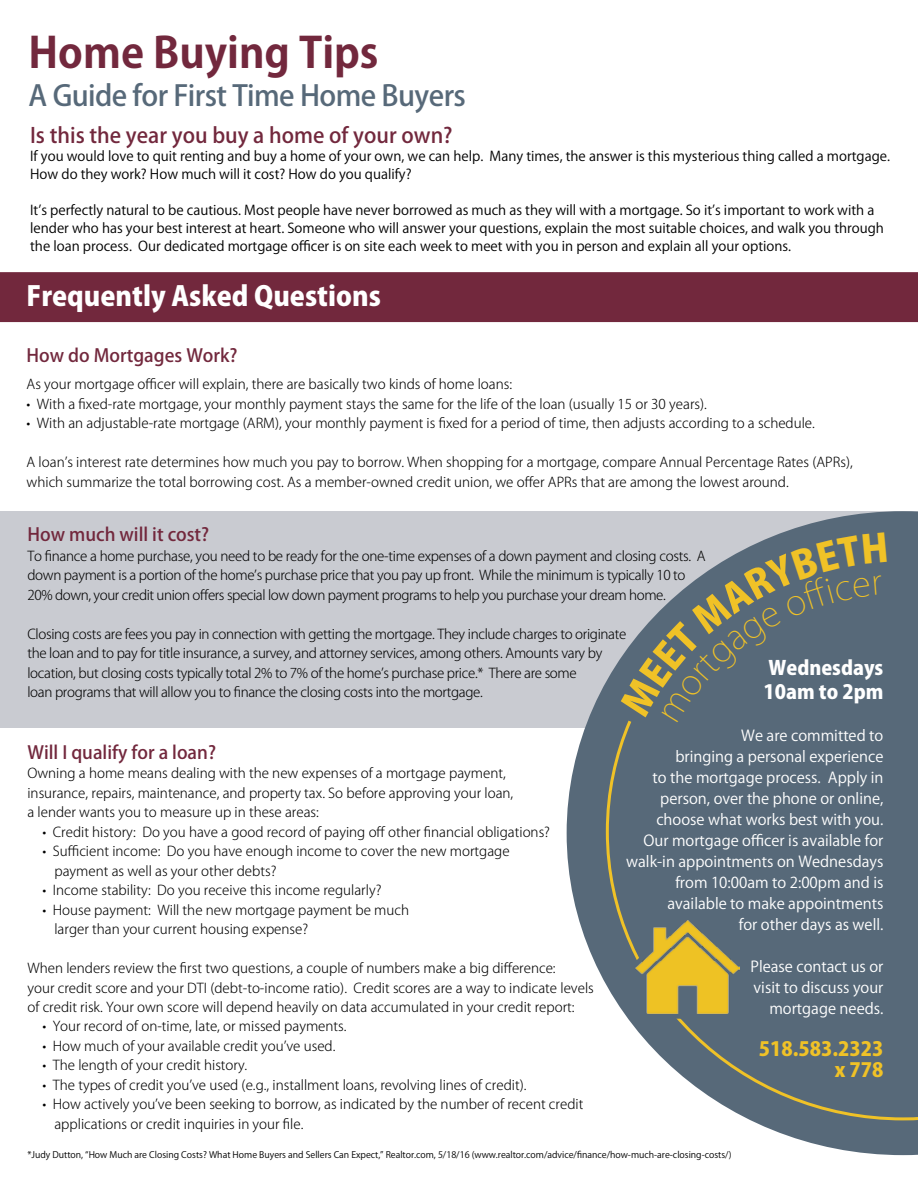
<style>
.page{position:relative;width:918px;height:1188px;background:#fff}
.page>*{position:absolute;margin:0;border:0;box-sizing:border-box;transform-origin:0 0}
.t1{font:700 42px "Koz Go Pr 6 N";color:#72283d}
.t2{font:500 28.5px "Koz Go Pr 6 N";letter-spacing:-.02em;color:#576979}
.t3{font:800 27px "Koz Go Pr 6 N";color:#fff}
.t4{font:500 21px "Koz Go Pr 6 N";color:#72283d}
.t5{font:800 19.5px/24px "Koz Go Pr 6 N";color:#fff}
.t6{font:800 19.5px/21px "Koz Go Pr 6 N";color:#f0c227;text-align:right}
.t7{font:500 18px "Koz Go Pr 6 N";color:#72283d}
.t8{font:15px/21px "Koz Go Pr 6 N";color:#fff;text-align:right}
.t9{font:300 13.5px/19.5px "Koz Go Pr 6 N";color:#000}
.t10{font:300 13.5px/19.5px "Koz Go Pr 6 N";letter-spacing:-.025em;color:#000}
.t11{font:13.5px/18px "Koz Go Pr 6 N";color:#000}
.t12{font:9px "Koz Go Pr 6 N";color:#000}
</style>
<div class="page">
<div style="left:0;top:511px;width:918px;height:217px;background:#c9cbd1"></div>
<svg style="left:567px;top:511px;width:351px;height:644px"></svg>
<div style="left:0;top:272px;width:918px;height:50px;background:#72283d"></div>
<svg style="left:604px;top:717px;width:314px;height:405px;background:#657581"></svg>
<svg style="left:630px;top:953px;width:56px;height:66px"></svg>
<img style="left:636px;top:921px;width:103px;height:92px">
<svg style="left:619px;top:532px;width:268px;height:190px"></svg>
<h1 class="t1" style="left:29px;top:29px;width:351px">Home Buying Tips</h1>
<h2 class="t2" style="left:29px;top:79px;width:439px">A Guide for First Time Home Buyers</h2>
<h3 class="t4" style="left:30px;top:124px;width:424px">Is this the year you buy a home of your own?</h3>
<p class="t11" style="left:30px;top:147px;width:861px">If you would love to quit renting and buy a home of your own, we can help. Many times, the answer is this mysterious thing called a mortgage.<br>How do they work? How much will it cost? How do you qualify?</p>
<p class="t11" style="left:30px;top:201px;width:855px">It’s perfectly natural to be cautious. Most people have never borrowed as much as they will with a mortgage. So it’s important to work with a lender who has your best interest at heart. Someone who will answer your questions, explain the most suitable choices, and walk you through the loan process. Our dedicated mortgage officer is on site each week to meet with you in person and explain all your options.</p>
<h3 class="t3" style="left:27px;top:281px;width:356px">Frequently Asked Questions</h3>
<h3 class="t7" style="left:27px;top:345px;width:213px">How do Mortgages Work?</h3>
<p class="t9" style="left:27px;top:375px;width:487px">As your mortgage officer will explain, there are basically two kinds of home loans:</p>
<p class="t9" style="left:27px;top:394px;width:682px">• With a fixed-rate mortgage, your monthly payment stays the same for the life of the loan (usually 15 or 30 years).</p>
<p class="t9" style="left:27px;top:414px;width:790px">• With an adjustable-rate mortgage (ARM), your monthly payment is fixed for a period of time, then adjusts according to a schedule.</p>
<p class="t9" style="left:27px;top:453px;width:828px">A loan’s interest rate determines how much you pay to borrow. When shopping for a mortgage, compare Annual Percentage Rates (APRs), which summarize the total borrowing cost. As a member-owned credit union, we offer APRs that are among the lowest around.</p>
<h3 class="t7" style="left:27px;top:524px;width:183px">How much will it cost?</h3>
<p class="t10" style="left:27px;top:546px;width:680px">To finance a home purchase, you need to be ready for the one-time expenses of a down payment and closing costs. A down payment is a portion of the home’s purchase price that you pay up front. While the minimum is typically 10 to<br>20% down, your credit union offers special low down payment programs to help you purchase your dream home.</p>
<p class="t10" style="left:27px;top:624px;width:600px">Closing costs are fees you pay in connection with getting the mortgage. They include charges to originate the loan and to pay for title insurance, a survey, and attorney services, among others. Amounts vary by location, but closing costs typically total 2% to 7% of the home’s purchase price.* There are some<br>loan programs that will allow you to finance the closing costs into the mortgage.</p>
<h3 class="t5" style="left:763px;top:657px;width:121px">Wednesdays<br>10am to 2pm</h3>
<p class="t8" style="left:626px;top:726px;width:259px">We are committed to<br>bringing a personal experience<br>to the mortgage process. Apply in person, over the phone or online, choose what works best with you.<br>Our mortgage officer is available for walk-in appointments on Wednesdays from 10:00am to 2:00pm and is available to make appointments<br>for other days as well.</p>
<p class="t8" style="left:750px;top:957px;width:134px">Please contact us or visit to discuss your mortgage needs.</p>
<h3 class="t6" style="left:759px;top:1039px;width:126px">518.583.2323 x 778</h3>
<h3 class="t7" style="left:27px;top:742px;width:190px">Will I qualify for a loan?</h3>
<p class="t9" style="left:27px;top:764px;width:487px">Owning a home means dealing with the new expenses of a mortgage payment, insurance, repairs, maintenance, and property tax. So before approving your loan, a lender wants you to measure up in these areas:</p>
<p class="t9" style="left:42px;top:822px;width:509px">• Credit history: Do you have a good record of paying off other financial obligations?</p>
<p class="t9" style="left:54px;top:842px;width:457px;text-indent:-12px">• Sufficient income: Do you have enough income to cover the new mortgage payment as well as your other debts?</p>
<p class="t9" style="left:42px;top:881px;width:340px">• Income stability: Do you receive this income regularly?</p>
<p class="t9" style="left:54px;top:900px;width:356px;text-indent:-12px">• House payment: Will the new mortgage payment be much larger than your current housing expense?</p>
<p class="t9" style="left:27px;top:959px;width:568px">When lenders review the first two questions, a couple of numbers make a big difference:<br>your credit score and your DTI (debt-to-income ratio). Credit scores are a way to indicate levels of credit risk. Your own score will depend heavily on data accumulated in your credit report:</p>
<p class="t9" style="left:42px;top:1017px;width:306px">• Your record of on-time, late, or missed payments.</p>
<p class="t9" style="left:42px;top:1037px;width:294px">• How much of your available credit you’ve used.</p>
<p class="t9" style="left:42px;top:1056px;width:206px">• The length of your credit history.</p>
<p class="t9" style="left:42px;top:1076px;width:486px">• The types of credit you’ve used (e.g., installment loans, revolving lines of credit).</p>
<p class="t9" style="left:54px;top:1095px;width:530px;text-indent:-12px">• How actively you’ve been seeking to borrow, as indicated by the number of recent credit applications or credit inquiries in your file.</p>
<p class="t12" style="left:27px;top:1150px;width:706px">*Judy Dutton, “How Much are Closing Costs? What Home Buyers and Sellers Can Expect,” Realtor.com, 5/18/16 (www.realtor.com/advice/finance/how-much-are-closing-costs/)</p>
</div>
